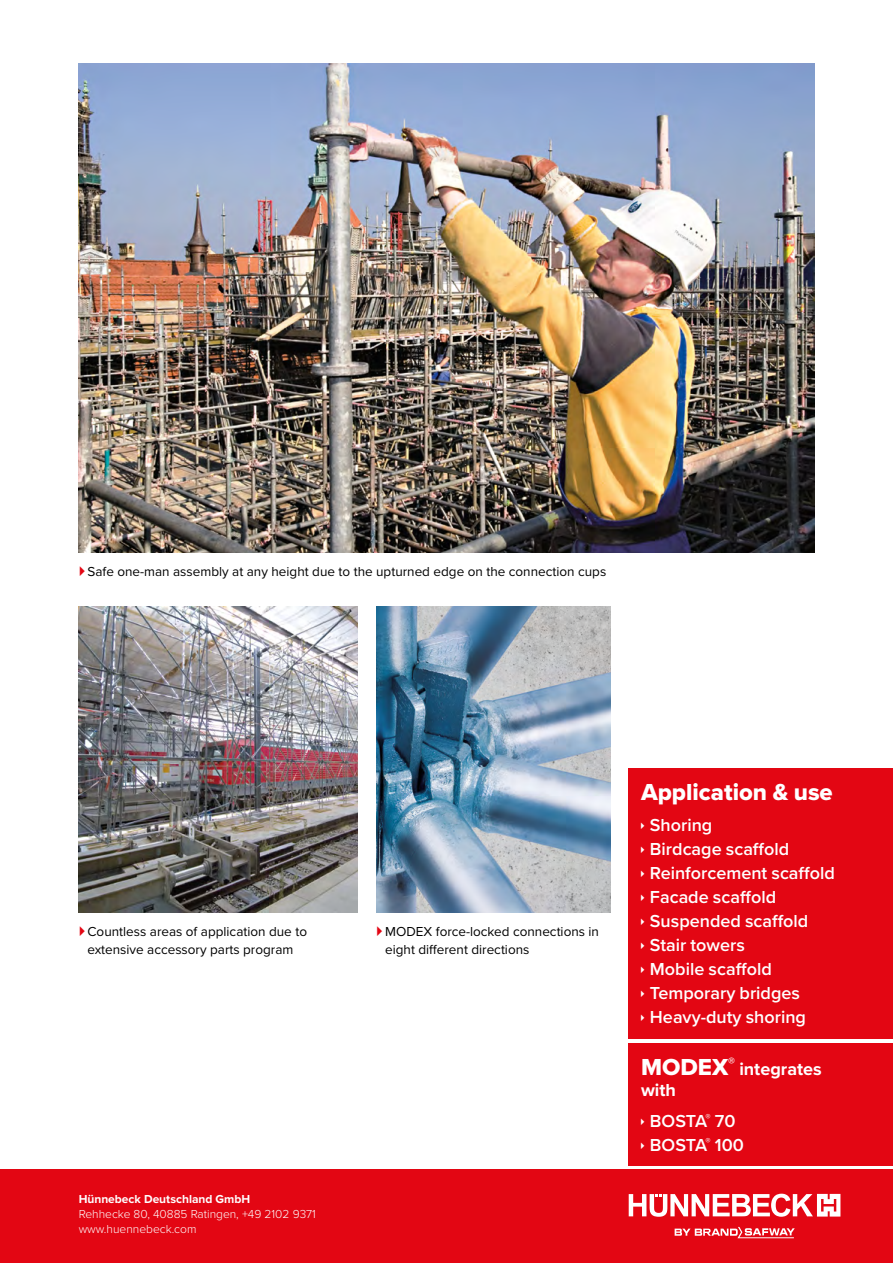
<style>
.page{position:relative;width:893px;height:1263px;background:#fff}
.page>*{position:absolute;margin:0;border:0;box-sizing:border-box;transform-origin:0 0}
.t1{font:24px "Proxima Nova Extrabld";color:#fff}
.t2{font:600 18px/24px "Proxima Nova";color:#fff}
.t3{font:700 18px/21px "Proxima Nova";color:#fff}
.t4{font:13.5px/18px "Proxima Nova";color:#000}
.t5{font:300 12px/15px "Proxima Nova";color:#fff}
.t6{font:700 12px "Proxima Nova";color:#fff}
.s1{font-family:"Proxima Nova Extrabld";font-weight:400;font-size:24px}
</style>
<div class="page">
<div style="left:0;top:1169px;width:893px;height:94px;background:#e30613"></div>
<svg style="left:629px;top:1194px;width:211px;height:23px"></svg>
<svg style="left:675px;top:1227px;width:120px;height:11px"></svg>
<img style="left:79px;top:64px;width:735px;height:488px">
<img style="left:376px;top:606px;width:234px;height:306px">
<img style="left:79px;top:606px;width:278px;height:306px">
<div style="left:628px;top:1043px;width:265px;height:122px;background:#e30613"></div>
<div style="left:628px;top:768px;width:265px;height:271px;background:#e30613"></div>
<p class="t4" style="left:88px;top:562px;width:520px">Safe one-man assembly at any height due to the upturned edge on the connection cups</p>
<p class="t4" style="left:88px;top:922px;width:221px">Countless areas of application due to extensive accessory parts program</p>
<p class="t6" style="left:79px;top:1190px;width:173px">Hünnebeck Deutschland GmbH</p>
<p class="t5" style="left:79px;top:1206px;width:239px">Rehhecke 80, 40885 Ratingen, +49 2102 9371 www.huennebeck.com</p>
<p class="t4" style="left:385px;top:922px;width:215px">MODEX force-locked connections in eight different directions</p>
<h1 class="t1" style="left:641px;top:774px;width:193px">Application &amp; use</h1>
<h2 class="t2" style="left:650px;top:813px;width:186px">Shoring<br>Birdcage scaffold<br>Reinforcement scaffold<br>Facade scaffold<br>Suspended scaffold<br>Stair towers<br>Mobile scaffold<br>Temporary bridges<br>Heavy-duty shoring</h2>
<h2 class="t3" style="left:641px;top:1058px;width:182px"><span class="s1">MODEX</span><sup>®</sup> integrates with</h2>
<h2 class="t2" style="left:650px;top:1109px;width:95px">BOSTA<sup>®</sup> 70<br>BOSTA<sup>®</sup> 100</h2>
</div>
